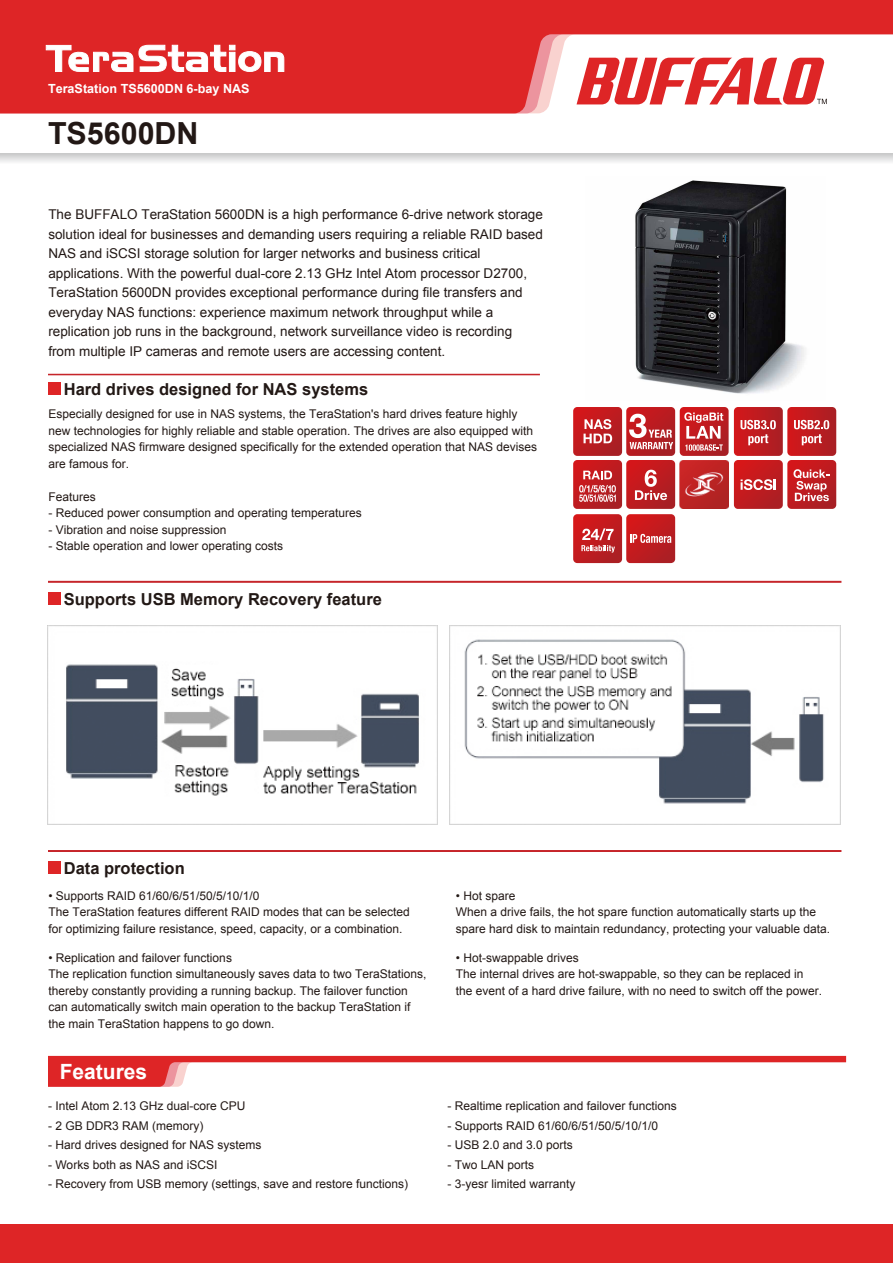
<style>
.page{position:relative;width:893px;height:1263px;background:#fff}
.page>*{position:absolute;margin:0;border:0;box-sizing:border-box;transform-origin:0 0}
.t1{font:700 30.45px "Arial";color:#221815}
.t2{font:700 21px "Arial";color:#fff}
.t3{font:700 16.5px "Arial";color:#221815}
.t4{font:13.5px/19.5px "Arial";color:#221815}
.t5{font:700 12.6px "Arial";color:#fff}
.t6{font:12px/16.5px "Arial";color:#221815}
</style>
<div class="page">
<div style="left:0;top:1225px;width:893px;height:38px;background:#de2526"></div>
<svg style="left:0;top:153px;width:893px;height:9px;background:#dcdcdd"></svg>
<svg style="left:0;top:0;width:893px;height:113px;fill:#de2526"></svg>
<svg style="left:577px;top:58px;width:250px;height:46px"></svg>
<svg style="left:48px;top:1056px;width:798px;height:31px"></svg>
<div style="left:48px;top:592px;width:13px;height:13px;background:#de2526"></div>
<div style="left:48px;top:382px;width:13px;height:13px;background:#de2526"></div>
<hr style="left:48px;top:581px;width:793px;height:2px;background:#c6252a">
<div style="left:48px;top:861px;width:13px;height:12px;background:#de2526"></div>
<hr style="left:48px;top:850px;width:793px;height:2px;background:#c6252a">
<hr style="left:48px;top:374px;width:492px;height:1px;background:#c6252a">
<svg style="left:46px;top:45px;width:238px;height:27px"></svg>
<img style="left:47px;top:625px;width:391px;height:199px">
<img style="left:450px;top:625px;width:390px;height:199px">
<img style="left:635px;top:180px;width:170px;height:214px">
<svg style="left:573px;top:407px;width:263px;height:156px"></svg>
<p class="t5" style="left:48px;top:80px;width:203px">TeraStation TS5600DN 6-bay NAS</p>
<h1 class="t1" style="left:48px;top:113px;width:152px">TS5600DN</h1>
<p class="t4" style="left:48px;top:205px;width:496px">The BUFFALO TeraStation 5600DN is a high performance 6-drive network storage solution ideal for businesses and demanding users requiring a reliable RAID based NAS and iSCSI storage solution for larger networks and business critical applications. With the powerful dual-core 2.13 GHz Intel Atom processor D2700, TeraStation 5600DN provides exceptional performance during file transfers and everyday NAS functions: experience maximum network throughput while a replication job runs in the background, network surveillance video is recording<br>from multiple IP cameras and remote users are accessing content.</p>
<h3 class="t3" style="left:64px;top:378px;width:306px">Hard drives designed for NAS systems</h3>
<p class="t6" style="left:48px;top:406px;width:490px">Especially designed for use in NAS systems, the TeraStation's hard drives feature highly new technologies for highly reliable and stable operation. The drives are also equipped with specialized NAS firmware designed specifically for the extended operation that NAS devises are famous for.</p>
<p class="t6" style="left:48px;top:488px;width:49px">Features</p>
<p class="t6" style="left:48px;top:505px;width:315px">- Reduced power consumption and operating temperatures</p>
<p class="t6" style="left:48px;top:521px;width:180px">- Vibration and noise suppression</p>
<p class="t6" style="left:48px;top:538px;width:236px">- Stable operation and lower operating costs</p>
<h3 class="t3" style="left:64px;top:589px;width:320px">Supports USB Memory Recovery feature</h3>
<h3 class="t3" style="left:64px;top:857px;width:123px">Data protection</h3>
<p class="t6" style="left:48px;top:887px;width:363px">• Supports RAID 61/60/6/51/50/5/10/1/0<br>The TeraStation features different RAID modes that can be selected for optimizing failure resistance, speed, capacity, or a combination.</p>
<p class="t6" style="left:456px;top:887px;width:376px">• Hot spare<br>When a drive fails, the hot spare function automatically starts up the spare hard disk to maintain redundancy, protecting your valuable data.</p>
<p class="t6" style="left:48px;top:949px;width:380px">• Replication and failover functions<br>The replication function simultaneously saves data to two TeraStations, thereby constantly providing a running backup. The failover function can automatically switch main operation to the backup TeraStation if the main TeraStation happens to go down.</p>
<p class="t6" style="left:456px;top:949px;width:368px">• Hot-swappable drives<br>The internal drives are hot-swappable, so they can be replaced in the event of a hard drive failure, with no need to switch off the power.</p>
<h2 class="t2" style="left:60px;top:1058px;width:89px">Features</h2>
<p class="t6" style="left:48px;top:1098px;width:199px">- Intel Atom 2.13 GHz dual-core CPU</p>
<p class="t6" style="left:48px;top:1117px;width:157px">- 2 GB DDR3 RAM (memory)</p>
<p class="t6" style="left:48px;top:1137px;width:215px">- Hard drives designed for NAS systems</p>
<p class="t6" style="left:48px;top:1156px;width:171px">- Works both as NAS and iSCSI</p>
<p class="t6" style="left:48px;top:1176px;width:362px">- Recovery from USB memory (settings, save and restore functions)</p>
<p class="t6" style="left:447px;top:1098px;width:231px">- Realtime replication and failover functions</p>
<p class="t6" style="left:447px;top:1117px;width:212px">- Supports RAID 61/60/6/51/50/5/10/1/0</p>
<p class="t6" style="left:447px;top:1137px;width:127px">- USB 2.0 and 3.0 ports</p>
<p class="t6" style="left:447px;top:1156px;width:88px">- Two LAN ports</p>
<p class="t6" style="left:447px;top:1176px;width:130px">- 3-yesr limited warranty</p>
</div>
